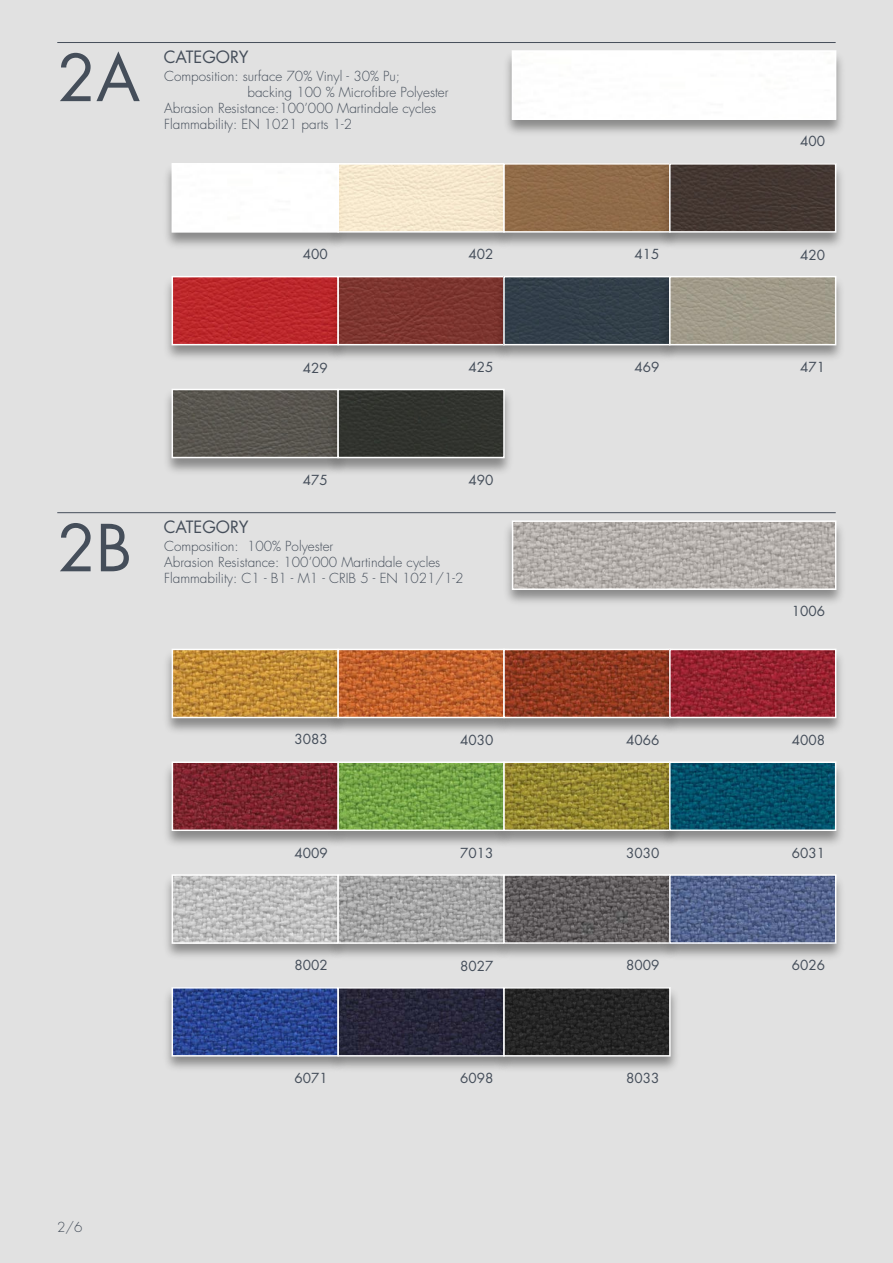
<style>
.page{position:relative;width:893px;height:1263px;background:#e1e1e1}
.page>*{position:absolute;margin:0;border:0;box-sizing:border-box;transform-origin:0 0}
.t1{font:63px "Futura";color:#454e5a}
.t2{font:16.5px "Futura";color:#454e5a}
.t3{font:300 13.5px/16.2px "Futura";color:#454e5a}
.t4{font:13.5px "Futura";color:#454e5a}
</style>
<div class="page">
<img style="left:166px;top:1001px;width:87px;height:68px">
<img style="left:253px;top:1007px;width:166px;height:62px">
<img style="left:419px;top:1007px;width:167px;height:62px">
<img style="left:167px;top:955px;width:86px;height:46px">
<img style="left:586px;top:1021px;width:91px;height:46px">
<img style="left:166px;top:649px;width:87px;height:306px">
<img style="left:175px;top:652px;width:78px;height:63px">
<div style="left:172px;top:649px;width:167px;height:69px;border:2px solid #fff"></div>
<img style="left:253px;top:648px;width:333px;height:359px">
<div style="left:337px;top:649px;width:168px;height:69px;border:2px solid #fff"></div>
<img style="left:419px;top:648px;width:167px;height:317px">
<img style="left:586px;top:761px;width:255px;height:260px">
<img style="left:496px;top:513px;width:346px;height:241px">
<img style="left:515px;top:523px;width:318px;height:64px">
<div style="left:512px;top:520px;width:324px;height:70px;border:2px solid #fff"></div>
<img style="left:175px;top:415px;width:147px;height:40px">
<div style="left:172px;top:389px;width:167px;height:69px;border:2px solid #fff"></div>
<img style="left:322px;top:466px;width:201px;height:63px">
<img style="left:165px;top:388px;width:157px;height:27px">
<img style="left:322px;top:353px;width:188px;height:113px">
<img style="left:487px;top:345px;width:168px;height:71px">
<img style="left:421px;top:233px;width:102px;height:120px">
<img style="left:421px;top:166px;width:67px;height:64px">
<div style="left:337px;top:163px;width:168px;height:70px;border:2px solid #fff"></div>
<img style="left:488px;top:163px;width:167px;height:181px">
<img style="left:655px;top:280px;width:186px;height:79px">
<div style="left:669px;top:276px;width:167px;height:69px;border:2px solid #fff"></div>
<img style="left:166px;top:163px;width:255px;height:214px">
<div style="left:172px;top:163px;width:167px;height:70px;border:2px solid #fff"></div>
<img style="left:496px;top:51px;width:346px;height:229px">
<div style="left:515px;top:53px;width:318px;height:64px;background:#fefefe"></div>
<div style="left:512px;top:50px;width:324px;height:70px;border:2px solid #fff"></div>
<hr style="left:57px;top:42px;width:779px;height:1px;background:#454e5a">
<hr style="left:57px;top:512px;width:779px;height:1px;background:#454e5a">
<h1 class="t1" style="left:57px;top:38px;width:84px">2A</h1>
<p class="t2" style="left:164px;top:46px;width:86px">CATEGORY</p>
<p class="t3" style="left:164px;top:68px;width:237px">Composition: surface 70% Vinyl - 30% Pu;</p>
<p class="t3" style="left:247px;top:84px;width:203px">backing 100 % Microfibre Polyester</p>
<p class="t3" style="left:164px;top:100px;width:273px">Abrasion Resistance:100’000 Martindale cycles</p>
<p class="t3" style="left:164px;top:117px;width:189px">Flammability: EN 1021 parts 1-2</p>
<p class="t4" style="left:800px;top:132px;width:26px">400</p>
<p class="t4" style="left:303px;top:245px;width:26px">400</p>
<p class="t4" style="left:469px;top:246px;width:26px">402</p>
<p class="t4" style="left:634px;top:246px;width:26px">415</p>
<p class="t4" style="left:800px;top:246px;width:26px">420</p>
<p class="t4" style="left:303px;top:359px;width:26px">429</p>
<p class="t4" style="left:469px;top:358px;width:26px">425</p>
<p class="t4" style="left:634px;top:359px;width:26px">469</p>
<p class="t4" style="left:800px;top:359px;width:26px">471</p>
<h1 class="t1" style="left:57px;top:508px;width:76px">2B</h1>
<p class="t2" style="left:164px;top:516px;width:86px">CATEGORY</p>
<p class="t4" style="left:303px;top:472px;width:26px">475</p>
<p class="t4" style="left:469px;top:471px;width:26px">490</p>
<p class="t3" style="left:164px;top:538px;width:301px">Composition: 100% Polyester<br>Abrasion Resistance: 100’000 Martindale cycles<br>Flammability: C1 - B1 - M1 - CRIB 5 - EN 1021/1-2</p>
<p class="t4" style="left:792px;top:602px;width:35px">1006</p>
<p class="t4" style="left:294px;top:730px;width:35px">3083</p>
<p class="t4" style="left:460px;top:731px;width:35px">4030</p>
<p class="t4" style="left:626px;top:731px;width:35px">4066</p>
<p class="t4" style="left:792px;top:731px;width:35px">4008</p>
<p class="t4" style="left:294px;top:844px;width:35px">4009</p>
<p class="t4" style="left:460px;top:844px;width:35px">7013</p>
<p class="t4" style="left:626px;top:844px;width:35px">3030</p>
<p class="t4" style="left:792px;top:844px;width:35px">6031</p>
<p class="t4" style="left:294px;top:956px;width:35px">8002</p>
<p class="t4" style="left:460px;top:957px;width:35px">8027</p>
<p class="t4" style="left:626px;top:956px;width:35px">8009</p>
<p class="t4" style="left:792px;top:956px;width:35px">6026</p>
<p class="t4" style="left:294px;top:1070px;width:35px">6071</p>
<p class="t4" style="left:460px;top:1069px;width:35px">6098</p>
<p class="t4" style="left:626px;top:1069px;width:35px">8033</p>
<p class="t3" style="left:57px;top:1220px;width:27px">2/6</p>
</div>
